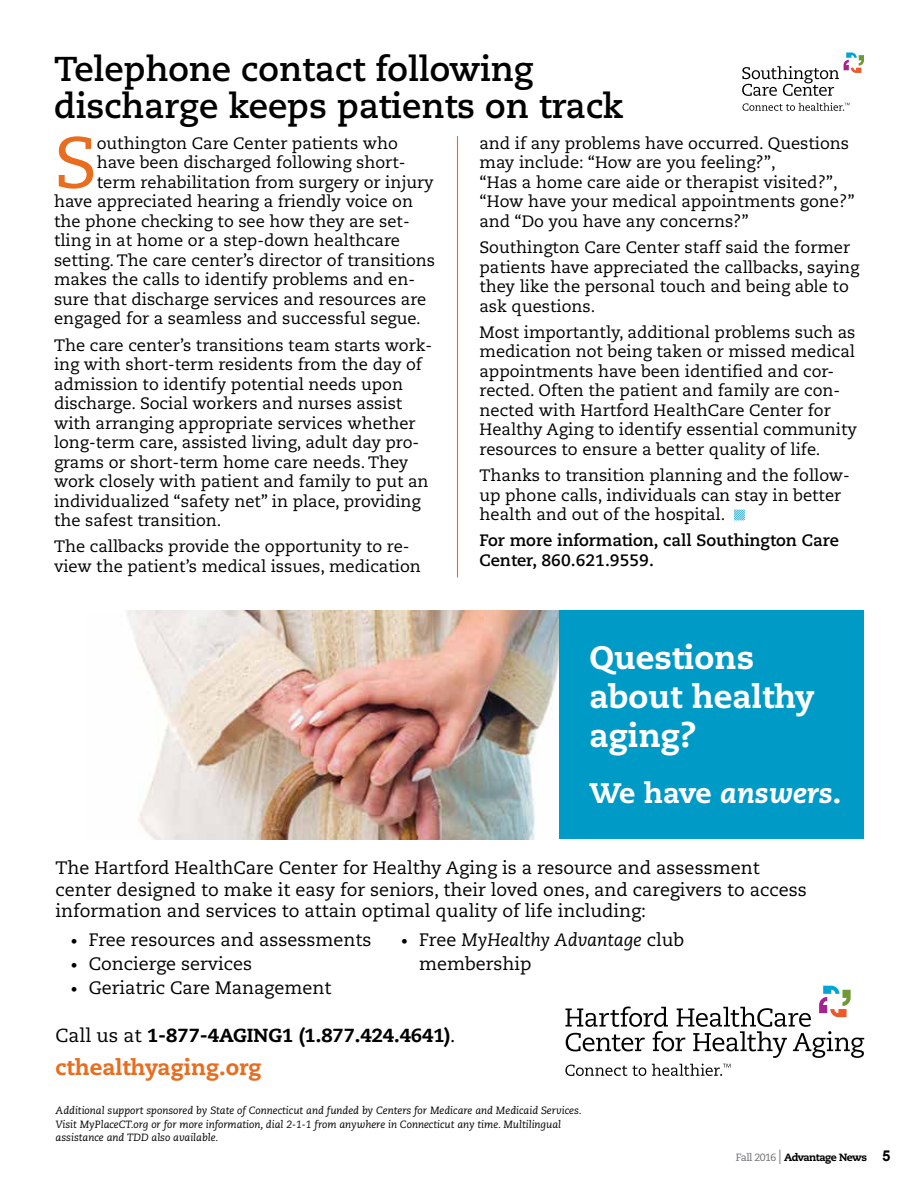
<style>
.page{position:relative;width:918px;height:1188px;background:#fff}
.page>*{position:absolute;margin:0;border:0;box-sizing:border-box;transform-origin:0 0}
.t1{font:72.15px "Caecilia LT Std";color:#e86d1f}
.t2{font:700 34.5px/37.5px "Caecilia LT Std";color:#000}
.t3{font:800 32.55px/39px "Caecilia LT Std";color:#fff}
.t4{font:800 28.35px "Caecilia LT Std";letter-spacing:-.02em;color:#fff}
.t5{font:800 22.05px "Caecilia LT Std";color:#e86d1f}
.t6{font:800 18.9px "Caecilia LT Std";color:#000}
.t7{font:18px/21.6px "Caecilia LT Std";color:#000}
.t8{font:16.5px/19.5px "Caecilia LT Std";color:#000}
.t9{font:700 16.5px/19.5px "Caecilia LT Std";color:#000}
.t10{font:italic 10.5px/13.5px "Caecilia LT Std";color:#000}
.t11{font:800 10.5px "Caecilia LT Std";letter-spacing:-.045em;color:#000}
.s1{font-style:italic}
.s2{font-weight:700;font-size:13.5px}
.s3{font-weight:400}
.s4{font-weight:400;color:#6d6e71}
.s5{font-family:"Arial Narrow";font-weight:400;font-size:19.95px;color:#6d6e71}
.s6{font-family:"Arial";font-weight:700;font-size:15px}
</style>
<div class="page">
<hr style="left:457px;top:136px;width:1px;height:442px;background:#e86d1f">
<img style="left:127px;top:610px;width:432px;height:230px">
<div style="left:559px;top:610px;width:305px;height:229px;background:#009ac7"></div>
<svg style="left:734px;top:510px;width:11px;height:10px"></svg>
<svg style="left:565px;top:1065px;width:81px;height:11px"></svg>
<svg style="left:652px;top:1064px;width:78px;height:12px"></svg>
<svg style="left:565px;top:986px;width:299px;height:72px"></svg>
<svg style="left:743px;top:103px;width:107px;height:8px"></svg>
<svg style="left:742px;top:52px;width:122px;height:44px"></svg>
<h2 class="t2" style="left:54px;top:50px;width:571px">Telephone contact following discharge keeps patients on track</h2>
<h1 class="t1" style="left:54px;top:121px;width:44px">S</h1>
<p class="t8" style="left:97px;top:134px;width:303px">outhington Care Center patients who</p>
<p class="t8" style="left:97px;top:153px;width:310px">have been discharged following short-</p>
<p class="t8" style="left:97px;top:173px;width:338px">term rehabilitation from surgery or injury</p>
<p class="t8" style="left:54px;top:192px;width:361px">have appreciated hearing a friendly voice on</p>
<p class="t8" style="left:54px;top:212px;width:357px">the phone checking to see how they are set-</p>
<p class="t8" style="left:54px;top:231px;width:348px">tling in at home or a step-down healthcare</p>
<p class="t8" style="left:54px;top:251px;width:383px">setting. The care center’s director of transitions</p>
<p class="t8" style="left:54px;top:270px;width:363px">makes the calls to identify problems and en-</p>
<p class="t8" style="left:54px;top:290px;width:374px">sure that discharge services and resources are</p>
<p class="t8" style="left:54px;top:309px;width:368px">engaged for a seamless and successful segue.</p>
<p class="t8" style="left:54px;top:335px;width:380px">The care center’s transitions team starts work&shy;ing with short-term residents from the day of admission to identify potential needs upon discharge. Social workers and nurses assist with arranging appropriate services whether long-term care, assisted living, adult day pro&shy;grams or short-term home care needs. They work closely with patient and family to put an individualized “safety net” in place, providing the safest transition.</p>
<p class="t8" style="left:54px;top:537px;width:368px">The callbacks provide the opportunity to re&shy;view the patient’s medical issues, medication</p>
<p class="t8" style="left:480px;top:134px;width:377px">and if any problems have occurred. Questions may include: “How are you feeling?”,<br>“Has a home care aide or therapist visited?”, “How have your medical appointments gone?” and “Do you have any concerns?”</p>
<p class="t8" style="left:480px;top:238px;width:381px">Southington Care Center staff said the former patients have appreciated the callbacks, saying they like the personal touch and being able to ask questions.</p>
<p class="t8" style="left:480px;top:323px;width:379px">Most importantly, additional problems such as medication not being taken or missed medical appointments have been identified and cor&shy;rected. Often the patient and family are con&shy;nected with Hartford HealthCare Center for Healthy Aging to identify essential community resources to ensure a better quality of life.</p>
<p class="t8" style="left:480px;top:466px;width:372px">Thanks to transition planning and the follow&shy;up phone calls, individuals can stay in better health and out of the hospital.</p>
<p class="t9" style="left:480px;top:531px;width:361px">For more information, call Southington Care<br>Center, 860.621.9559.</p>
<h3 class="t3" style="left:589px;top:638px;width:227px">Questions about healthy aging?</h3>
<h3 class="t4" style="left:589px;top:776px;width:253px">We have <span class="s1">answers</span>.</h3>
<p class="t7" style="left:56px;top:857px;width:753px">The Hartford HealthCare Center for Healthy Aging is a resource and assessment center designed to make it easy for seniors, their loved ones, and caregivers to access information and services to attain optimal quality of life including:</p>
<p class="t7" style="left:71px;top:929px;width:302px"><span class="s2">•</span> Free resources and assessments</p>
<p class="t7" style="left:71px;top:953px;width:183px"><span class="s2">•</span> Concierge services</p>
<p class="t7" style="left:71px;top:977px;width:262px"><span class="s2">•</span> Geriatric Care Management</p>
<p class="t7" style="left:419px;top:928px;width:267px;line-height:24px;text-indent:-18px"><span class="s2">•</span> Free <span class="s1">MyHealthy Advantage</span> club membership</p>
<p class="t6" style="left:56px;top:1024px;width:401px"><span class="s3">Call us at</span> 1-877-4AGING1 (1.877.424.4641)<span class="s3">.</span></p>
<h3 class="t5" style="left:56px;top:1053px;width:208px">cthealthyaging.org</h3>
<p class="t10" style="left:56px;top:1104px;width:528px">Additional support sponsored by State of Connecticut and funded by Centers for Medicare and Medicaid Services.<br>Visit MyPlaceCT.org or for more information, dial 2-1-1 from anywhere in Connecticut any time. Multilingual assistance and TDD also available.</p>
<p class="t11" style="left:736px;top:1151px;width:156px"><span class="s4">Fall 2016</span> <span class="s5">I</span> Advantage News <span class="s6">5</span></p>
</div>
